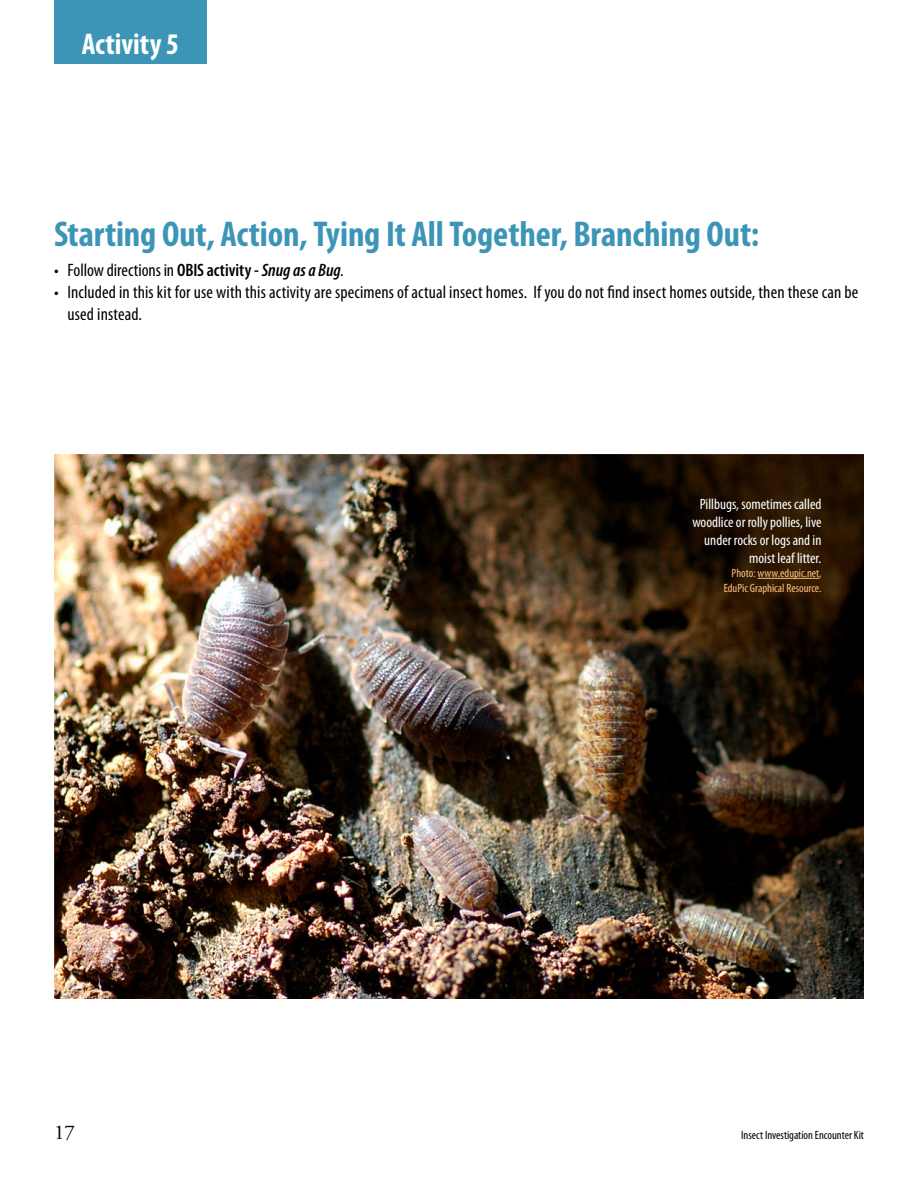
<style>
.page{position:relative;width:918px;height:1188px;background:#fff}
.page>*{position:absolute;margin:0;border:0;box-sizing:border-box;transform-origin:0 0}
.t1{font:700 condensed 36px "Myriad Pro";letter-spacing:-.005em;color:#3c95b7}
.t2{font:700 condensed 30px "Myriad Pro";color:#fff}
.t3{font:21px "Adobe Garamond Pro";color:#000}
.t4{font:condensed 18px/21.6px "Myriad Pro";letter-spacing:.005em;color:#000}
.t5{font:condensed 15px/18px "Myriad Pro";color:#fff;text-align:right}
.t6{font:condensed 12px "Myriad Pro";color:#fdc180}
.t7{font:condensed 12px "Myriad Pro";color:#000}
.s1{font-weight:600}
.s2{font-weight:600;font-style:italic}
</style>
<div class="page">
<div style="left:54px;top:0;width:153px;height:64px;background:#3c95b7"></div>
<img style="left:54px;top:455px;width:810px;height:544px">
<hr style="left:758px;top:578px;width:61px;height:1px;background:#fdc180">
<p class="t2" style="left:82px;top:25px;width:99px">Activity 5</p>
<p class="t1" style="left:54px;top:211px;width:707px">Starting Out, Action, Tying It All Together, Branching Out:</p>
<p class="t4" style="left:54px;top:259px;width:291px">• Follow directions in <span class="s1">OBIS activity -</span> <span class="s2">Snug as a Bug</span>.</p>
<p class="t4" style="left:68px;top:281px;width:793px;text-indent:-14px">• Included in this kit for use with this activity are specimens of actual insect homes. If you do not find insect homes outside, then these can be used instead.</p>
<p class="t3" style="left:54px;top:1119px;width:22px">17</p>
<p class="t5" style="left:692px;top:495px;width:131px">Pillbugs, sometimes called woodlice or rolly pollies, live under rocks or logs and in moist leaf litter.</p>
<p class="t6" style="left:732px;top:566px;width:91px">Photo: www.edupic.net,</p>
<p class="t6" style="left:724px;top:580px;width:99px">EduPic Graphical Resource.</p>
<p class="t7" style="left:741px;top:1127px;width:124px">Insect Investigation Encounter Kit</p>
</div>
